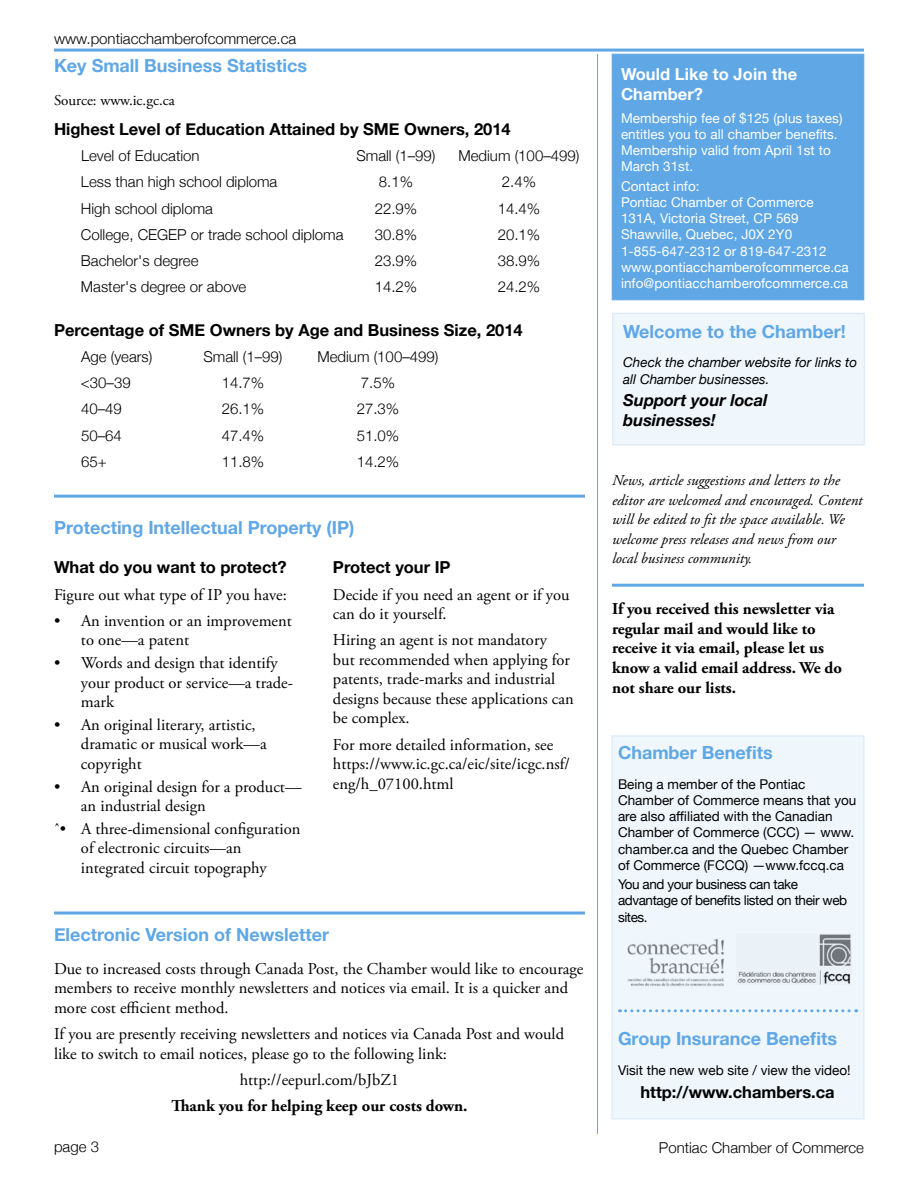
<style>
.page{position:relative;width:918px;height:1188px;background:#fff}
.page>*{position:absolute;margin:0;border:0;box-sizing:border-box;transform-origin:0 0}
.t1{font:700 18px "Helvetica Neue";color:#60a7e5}
.t2{font:16.5px/19.5px "Adobe Garamond Pro";color:#000}
.t3{font:700 16.5px/19.8px "Adobe Garamond Pro";color:#000}
.t4{font:700 16.5px "Helvetica Neue";color:#000}
.t5{font:italic 700 16.5px/19.5px "Helvetica Neue";color:#000}
.t6{font:700 16.5px/19.5px "Helvetica Neue";letter-spacing:.005em;color:#fff}
.t7{font:300 15px "Helvetica Neue";color:#000}
.t8{font:italic 15px/19.5px "Adobe Garamond Pro";color:#000}
.t9{font:15px "Adobe Garamond Pro";color:#000}
.t10{font:13.5px/16.2px "Helvetica Neue";letter-spacing:.005em;color:#fff}
.t11{font:13.5px/16.2px "Helvetica Neue";color:#000}
.t12{font:13.5px/16.2px "Helvetica Neue";letter-spacing:-.03em;color:#000}
.t13{font:italic 13.5px/16.2px "Helvetica Neue";color:#000}
</style>
<div class="page">
<hr style="left:54px;top:49px;width:810px;height:3px;background:#60a7e5">
<div style="left:611px;top:735px;width:254px;height:385px;background:#eff6fc;border:2px solid #dfedfa"></div>
<img style="left:737px;top:934px;width:114px;height:50px">
<img style="left:627px;top:939px;width:97px;height:47px">
<svg style="left:620px;top:1009px;width:237px;height:3px"></svg>
<div style="left:612px;top:313px;width:253px;height:133px;background:#eff6fc;border:2px solid #dfedfa"></div>
<div style="left:612px;top:54px;width:252px;height:246px;background:#60a7e5"></div>
<hr style="left:597px;top:54px;width:1px;height:1080px;background:#60a7e5">
<hr style="left:612px;top:584px;width:252px;height:3px;background:#60a7e5">
<hr style="left:54px;top:495px;width:531px;height:3px;background:#60a7e5">
<hr style="left:54px;top:912px;width:531px;height:3px;background:#60a7e5">
<p class="t7" style="left:54px;top:26px;width:244px">www.pontiacchamberofcommerce.ca</p>
<p class="t1" style="left:54px;top:51px;width:255px">Key Small Business Statistics</p>
<p class="t9" style="left:54px;top:91px;width:122px">Source: www.ic.gc.ca</p>
<p class="t4" style="left:54px;top:116px;width:458px">Highest Level of Education Attained by SME Owners, 2014</p>
<p class="t7" style="left:81px;top:144px;width:120px">Level of Education</p>
<p class="t7" style="left:356px;top:144px;width:81px">Small (1–99)</p>
<p class="t7" style="left:459px;top:144px;width:122px">Medium (100–499)</p>
<p class="t7" style="left:81px;top:170px;width:198px">Less than high school diploma</p>
<p class="t7" style="left:379px;top:170px;width:36px">8.1%</p>
<p class="t7" style="left:502px;top:170px;width:36px">2.4%</p>
<p class="t7" style="left:81px;top:196px;width:133px">High school diploma</p>
<p class="t7" style="left:375px;top:196px;width:44px">22.9%</p>
<p class="t7" style="left:498px;top:196px;width:44px">14.4%</p>
<p class="t7" style="left:81px;top:222px;width:264px">College, CEGEP or trade school diploma</p>
<p class="t7" style="left:375px;top:222px;width:44px">30.8%</p>
<p class="t7" style="left:498px;top:222px;width:44px">20.1%</p>
<p class="t7" style="left:81px;top:249px;width:119px">Bachelor's degree</p>
<p class="t7" style="left:375px;top:249px;width:44px">23.9%</p>
<p class="t7" style="left:498px;top:249px;width:44px">38.9%</p>
<p class="t7" style="left:81px;top:275px;width:167px">Master's degree or above</p>
<p class="t7" style="left:375px;top:275px;width:44px">14.2%</p>
<p class="t7" style="left:498px;top:275px;width:44px">24.2%</p>
<p class="t4" style="left:54px;top:317px;width:470px">Percentage of SME Owners by Age and Business Size, 2014</p>
<p class="t7" style="left:81px;top:344px;width:73px">Age (years)</p>
<p class="t7" style="left:203px;top:344px;width:81px">Small (1–99)</p>
<p class="t7" style="left:318px;top:344px;width:122px">Medium (100–499)</p>
<p class="t7" style="left:81px;top:371px;width:51px">&lt;30–39</p>
<p class="t7" style="left:222px;top:371px;width:44px">14.7%</p>
<p class="t7" style="left:361px;top:371px;width:36px">7.5%</p>
<p class="t7" style="left:81px;top:397px;width:42px">40–49</p>
<p class="t7" style="left:222px;top:397px;width:44px">26.1%</p>
<p class="t7" style="left:357px;top:397px;width:44px">27.3%</p>
<p class="t7" style="left:81px;top:423px;width:42px">50–64</p>
<p class="t7" style="left:222px;top:423px;width:44px">47.4%</p>
<p class="t7" style="left:357px;top:423px;width:44px">51.0%</p>
<p class="t7" style="left:81px;top:449px;width:27px">65+</p>
<p class="t7" style="left:222px;top:449px;width:44px">11.8%</p>
<p class="t7" style="left:357px;top:449px;width:44px">14.2%</p>
<p class="t1" style="left:54px;top:513px;width:302px">Protecting Intellectual Property (IP)</p>
<p class="t4" style="left:54px;top:555px;width:234px">What do you want to protect?</p>
<p class="t2" style="left:54px;top:585px;width:234px">Figure out what type of IP you have:</p>
<p class="t2" style="left:81px;top:611px;width:212px;text-indent:-27px">• An invention or an improvement to one—a patent</p>
<p class="t2" style="left:81px;top:654px;width:214px;text-indent:-27px">• Words and design that identify your product or service—a trade&shy;mark</p>
<p class="t2" style="left:81px;top:715px;width:187px;text-indent:-27px">• An original literary, artistic, dramatic or musical work—a copyright</p>
<p class="t2" style="left:81px;top:777px;width:222px;text-indent:-27px">• An original design for a product— an industrial design</p>
<p class="t2" style="left:81px;top:819px;width:221px;text-indent:-27px">ˆ• A three-dimensional configuration of electronic circuits—an integrated circuit topography</p>
<p class="t4" style="left:333px;top:555px;width:119px">Protect your IP</p>
<p class="t2" style="left:333px;top:585px;width:238px">Decide if you need an agent or if you can do it yourself.</p>
<p class="t2" style="left:333px;top:631px;width:242px">Hiring an agent is not mandatory<br>but recommended when applying for patents, trade-marks and industrial designs because these applications can be complex.</p>
<p class="t2" style="left:333px;top:735px;width:238px">For more detailed information, see https://www.ic.gc.ca/eic/site/icgc.nsf/ eng/h_07100.html</p>
<p class="t1" style="left:54px;top:920px;width:277px">Electronic Version of Newsletter</p>
<p class="t2" style="left:54px;top:959px;width:531px">Due to increased costs through Canada Post, the Chamber would like to encourage members to receive monthly newsletters and notices via email. It is a quicker and more cost efficient method.</p>
<p class="t2" style="left:54px;top:1025px;width:512px">If you are presently receiving newsletters and notices via Canada Post and would like to switch to email notices, please go to the following link:</p>
<p class="t2" style="left:240px;top:1070px;width:161px">http://eepurl.com/bJbZ1</p>
<p class="t3" style="left:171px;top:1096px;width:298px">Thank you for helping keep our costs down.</p>
<p class="t6" style="left:621px;top:65px;width:178px">Would Like to Join the<br>Chamber?</p>
<p class="t10" style="left:621px;top:111px;width:223px">Membership fee of $125 (plus taxes) entitles you to all chamber benefits.<br>Membership valid from April 1st to<br>March 31st.</p>
<p class="t10" style="left:621px;top:179px;width:229px">Contact info:<br>Pontiac Chamber of Commerce<br>131A, Victoria Street, CP 569<br>Shawville, Quebec, J0X 2Y0<br>1-855-647-2312 or 819-647-2312 www.pontiacchamberofcommerce.ca info@pontiacchamberofcommerce.ca</p>
<p class="t1" style="left:623px;top:317px;width:224px">Welcome to the Chamber!</p>
<p class="t13" style="left:623px;top:355px;width:236px">Check the chamber website for links to all Chamber businesses.</p>
<p class="t5" style="left:623px;top:391px;width:146px">Support your local businesses!</p>
<p class="t8" style="left:612px;top:471px;width:252px">News, article suggestions and letters to the editor are welcomed and encouraged. Content will be edited to fit the space available. We welcome press releases and news from our local business community.</p>
<p class="t3" style="left:612px;top:599px;width:232px">If you received this newsletter via regular mail and would like to receive it via email, please let us know a valid email address. We do not share our lists.</p>
<p class="t1" style="left:618px;top:739px;width:156px">Chamber Benefits</p>
<p class="t11" style="left:618px;top:777px;width:240px">Being a member of the Pontiac Chamber of Commerce means that you are also affiliated with the Canadian Chamber of Commerce (CCC) — www. chamber.ca and the Quebec Chamber of Commerce (FCCQ) —www.fccq.ca</p>
<p class="t12" style="left:618px;top:877px;width:231px">You and your business can take advantage of benefits listed on their web sites.</p>
<p class="t1" style="left:618px;top:1025px;width:221px">Group Insurance Benefits</p>
<p class="t11" style="left:618px;top:1063px;width:234px">Visit the new web site / view the video!</p>
<p class="t4" style="left:640px;top:1079px;width:196px">http://www.chambers.ca</p>
<p class="t7" style="left:54px;top:1135px;width:47px">page 3</p>
<p class="t7" style="left:659px;top:1136px;width:207px">Pontiac Chamber of Commerce</p>
</div>
